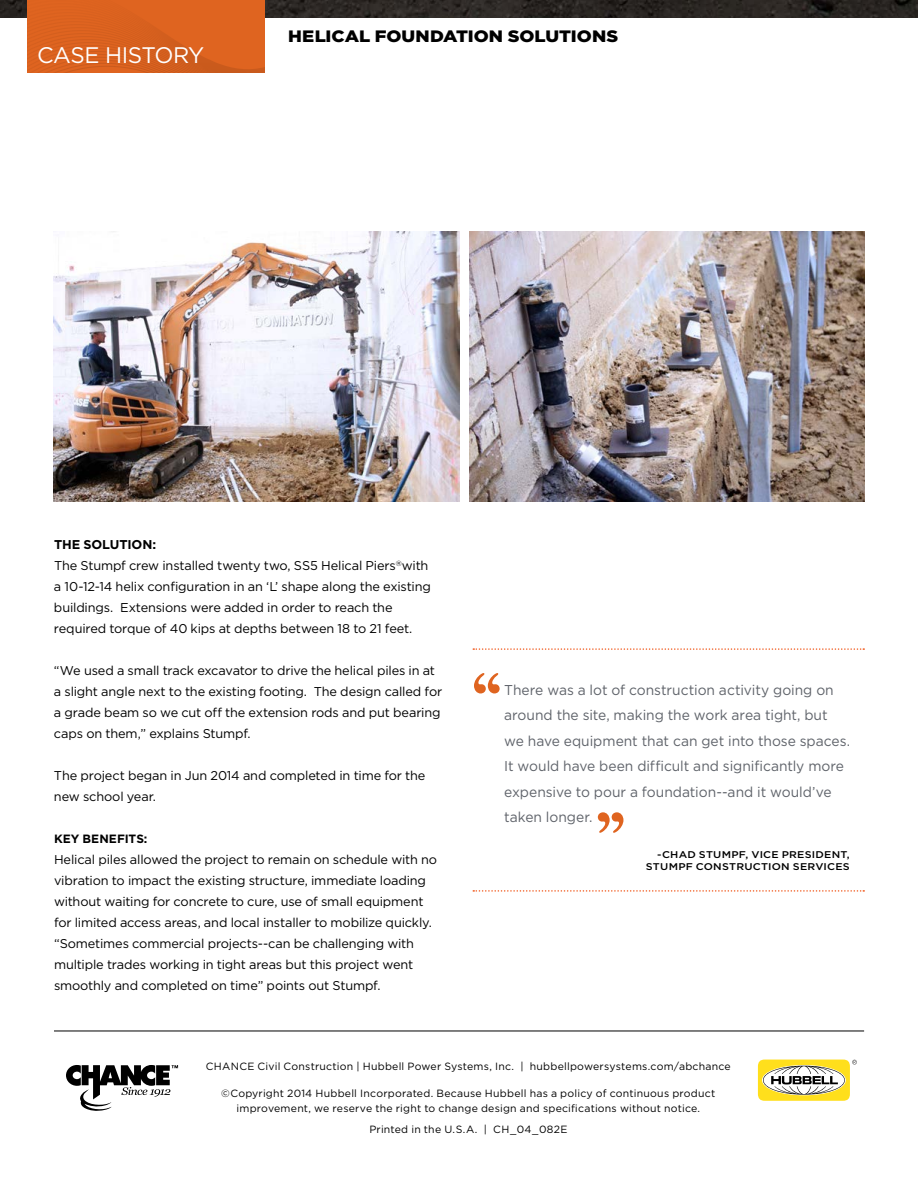
<style>
.page{position:relative;width:918px;height:1188px;background:#fff}
.page>*{position:absolute;margin:0;border:0;box-sizing:border-box;transform-origin:0 0}
.t1{font:22.5px "Gotham";letter-spacing:-.025em;color:#fff}
.t2{font:900 16.5px "Gotham";color:#000;scale:1.1 1}
.t3{font:14.25px/25.5px "Gotham";letter-spacing:-.005em;color:#5f636a}
.t4{font:12.75px/21px "Gotham";letter-spacing:-.015em;color:#000}
.t5{font:700 12px "Gotham";letter-spacing:.005em;color:#000}
.t6{font:10.5px/15px "Gotham";letter-spacing:.02em;color:#000;text-align:center}
.t7{font:500 9.75px/11.7px "Gotham";letter-spacing:.02em;color:#000;text-align:right;scale:1.11 1}
.s1{font-weight:700}
</style>
<div class="page">
<img style="left:0;top:0;width:918px;height:17px">
<hr style="left:54px;top:1031px;width:810px;height:1px;background:#000">
<div style="left:758px;top:1060px;width:92px;height:41px;background:#ffdf1c;border-radius:7px"></div>
<svg style="left:763px;top:1066px;width:82px;height:29px;background:#c3be9d"></svg>
<svg style="left:852px;top:1060px;width:5px;height:4px"></svg>
<svg style="left:66px;top:1065px;width:112px;height:46px"></svg>
<img style="left:470px;top:231px;width:394px;height:271px">
<img style="left:53px;top:231px;width:406px;height:271px">
<svg style="left:27px;top:0;width:237px;height:73px;background:#da611f"></svg>
<svg style="left:474px;top:673px;width:26px;height:20px"></svg>
<svg style="left:598px;top:812px;width:25px;height:21px"></svg>
<svg style="left:473px;top:890px;width:391px;height:2px"></svg>
<svg style="left:473px;top:648px;width:391px;height:2px"></svg>
<h1 class="t1" style="left:37px;top:43px;width:169px">CASE HISTORY</h1>
<p class="t2" style="left:288px;top:26px;width:302px">HELICAL FOUNDATION SOLUTIONS</p>
<p class="t4" style="left:54px;top:534px;width:378px"><span class="s1">THE SOLUTION:<br></span>The Stumpf crew installed twenty two, SS5 Helical Piers<sup>®</sup>with a 10-12-14 helix configuration in an ‘L’ shape along the existing buildings. Extensions were added in order to reach the required torque of 40 kips at depths between 18 to 21 feet.</p>
<p class="t4" style="left:54px;top:660px;width:390px">“We used a small track excavator to drive the helical piles in at a slight angle next to the existing footing. The design called for a grade beam so we cut off the extension rods and put bearing caps on them,” explains Stumpf.</p>
<p class="t4" style="left:54px;top:765px;width:373px">The project began in Jun 2014 and completed in time for the new school year.</p>
<p class="t5" style="left:54px;top:832px;width:95px">KEY BENEFITS:</p>
<p class="t4" style="left:54px;top:849px;width:385px">Helical piles allowed the project to remain on schedule with no vibration to impact the existing structure, immediate loading without waiting for concrete to cure, use of small equipment for limited access areas, and local installer to mobilize quickly. “Sometimes commercial projects--can be challenging with multiple trades working in tight areas but this project went smoothly and completed on time” points out Stumpf.</p>
<p class="t3" style="left:504px;top:677px;width:347px">There was a lot of construction activity going on around the site, making the work area tight, but we have equipment that can get into those spaces.<br>It would have been difficult and significantly more expensive to pour a foundation--and it would’ve taken longer.</p>
<p class="t7" style="left:646px;top:849px;width:185px">-CHAD STUMPF, VICE PRESIDENT,<br>STUMPF CONSTRUCTION SERVICES</p>
<p class="t6" style="left:206px;top:1059px;width:526px">CHANCE Civil Construction | Hubbell Power Systems, Inc. | hubbellpowersystems.com/abchance</p>
<p class="t6" style="left:221px;top:1086px;width:496px">©Copyright 2014 Hubbell Incorporated. Because Hubbell has a policy of continuous product improvement, we reserve the right to change design and specifications without notice.</p>
<p class="t6" style="left:369px;top:1122px;width:200px">Printed in the U.S.A. | CH_04_082E</p>
</div>
